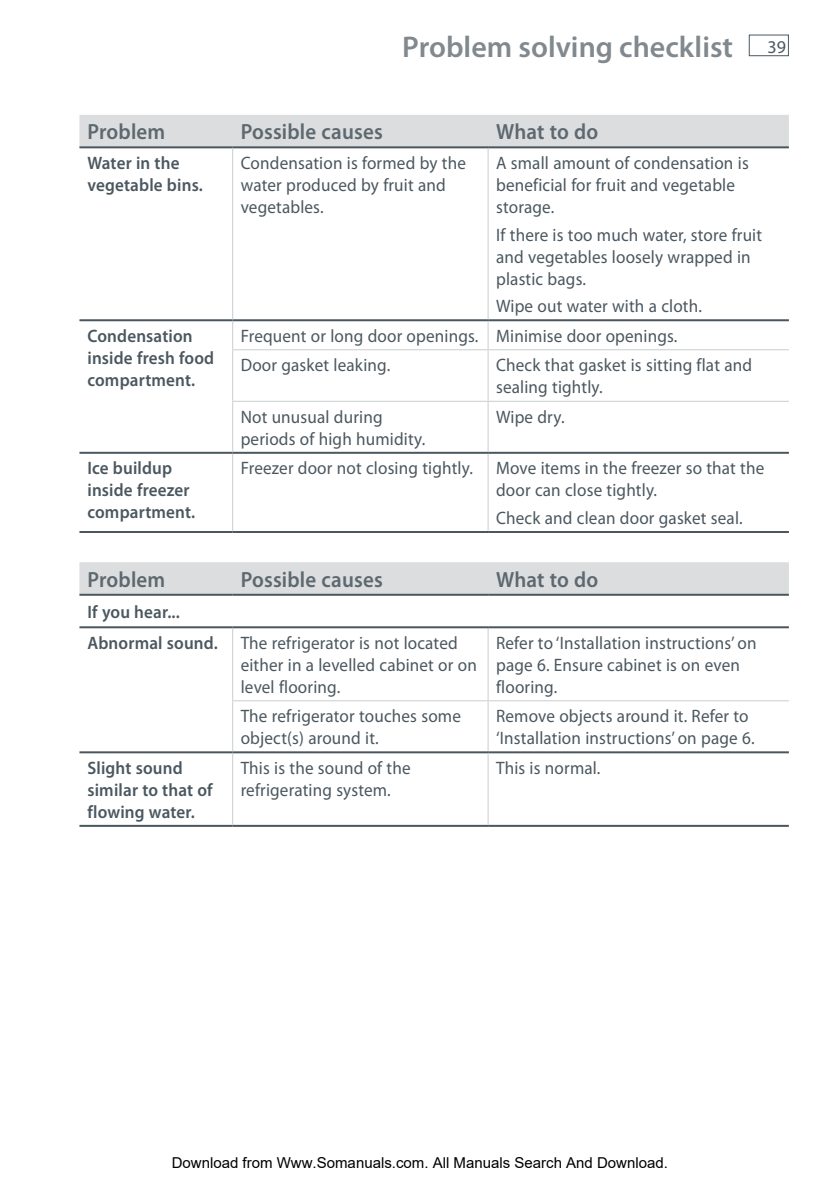
<style>
.page{position:relative;width:840px;height:1191px;background:#fff}
.page>*{position:absolute;margin:0;border:0;box-sizing:border-box;transform-origin:0 0}
.t1{font:600 30px "Myriad Pro";color:#81898f}
.t2{font:600 22px "Myriad Pro";letter-spacing:.01em;color:#5d686f;scale:.95 1}
.t3{font:18px/22px "Myriad Pro";letter-spacing:.01em;color:#4b575f;scale:.95 1}
.t4{font:600 18px/22px "Myriad Pro";letter-spacing:.01em;color:#4b575f;scale:.95 1}
.t5{font:15px "Arial";color:#000}
.s1{font-weight:400;font-size:18px;color:#4b575f}
</style>
<div class="page">
<div style="left:748px;top:35px;width:40px;height:21px;border:1px solid #4b575f"></div>
<svg style="left:79px;top:115px;width:709px;height:479px"></svg>
<hr style="left:487px;top:628px;width:1px;height:72px;background:#c9cdcf">
<hr style="left:232px;top:700px;width:256px;height:1px;background:#c9cdcf">
<hr style="left:488px;top:700px;width:300px;height:1px;background:#c9cdcf">
<hr style="left:487px;top:701px;width:1px;height:50px;background:#c9cdcf">
<hr style="left:79px;top:626px;width:153px;height:2px;background:#4b575f">
<hr style="left:79px;top:751px;width:153px;height:2px;background:#4b575f">
<hr style="left:232px;top:628px;width:1px;height:72px;background:#c9cdcf">
<hr style="left:232px;top:701px;width:1px;height:50px;background:#c9cdcf">
<hr style="left:79px;top:319px;width:153px;height:2px;background:#4b575f">
<hr style="left:79px;top:452px;width:153px;height:2px;background:#4b575f">
<hr style="left:232px;top:454px;width:1px;height:77px;background:#c9cdcf">
<hr style="left:487px;top:454px;width:1px;height:77px;background:#c9cdcf">
<hr style="left:232px;top:319px;width:256px;height:2px;background:#4b575f">
<hr style="left:488px;top:319px;width:300px;height:2px;background:#4b575f">
<hr style="left:232px;top:452px;width:256px;height:2px;background:#4b575f">
<hr style="left:488px;top:452px;width:300px;height:2px;background:#4b575f">
<svg style="left:232px;top:321px;width:1px;height:28px"></svg>
<svg style="left:487px;top:321px;width:1px;height:28px"></svg>
<hr style="left:232px;top:349px;width:256px;height:1px;background:#c9cdcf">
<hr style="left:232px;top:350px;width:1px;height:51px;background:#c9cdcf">
<hr style="left:488px;top:349px;width:300px;height:1px;background:#c9cdcf">
<hr style="left:487px;top:350px;width:1px;height:51px;background:#c9cdcf">
<hr style="left:232px;top:401px;width:256px;height:1px;background:#c9cdcf">
<hr style="left:232px;top:402px;width:1px;height:50px;background:#c9cdcf">
<hr style="left:488px;top:401px;width:300px;height:1px;background:#c9cdcf">
<hr style="left:487px;top:402px;width:1px;height:50px;background:#c9cdcf">
<hr style="left:79px;top:531px;width:153px;height:2px;background:#4b575f">
<hr style="left:232px;top:531px;width:256px;height:2px;background:#4b575f">
<hr style="left:488px;top:531px;width:300px;height:2px;background:#4b575f">
<hr style="left:79px;top:146px;width:153px;height:2px;background:#4b575f">
<hr style="left:232px;top:146px;width:256px;height:2px;background:#4b575f">
<hr style="left:488px;top:146px;width:300px;height:2px;background:#4b575f">
<hr style="left:79px;top:594px;width:153px;height:2px;background:#4b575f">
<hr style="left:232px;top:594px;width:256px;height:2px;background:#4b575f">
<hr style="left:488px;top:594px;width:300px;height:2px;background:#4b575f">
<hr style="left:232px;top:626px;width:256px;height:2px;background:#4b575f">
<hr style="left:488px;top:626px;width:300px;height:2px;background:#4b575f">
<hr style="left:232px;top:751px;width:256px;height:2px;background:#4b575f">
<hr style="left:488px;top:751px;width:300px;height:2px;background:#4b575f">
<hr style="left:79px;top:825px;width:153px;height:2px;background:#4b575f">
<hr style="left:232px;top:825px;width:256px;height:2px;background:#4b575f">
<hr style="left:488px;top:825px;width:300px;height:2px;background:#4b575f">
<hr style="left:232px;top:753px;width:1px;height:72px;background:#c9cdcf">
<hr style="left:487px;top:753px;width:1px;height:72px;background:#c9cdcf">
<hr style="left:232px;top:148px;width:1px;height:171px;background:#c9cdcf">
<hr style="left:487px;top:148px;width:1px;height:171px;background:#c9cdcf">
<h1 class="t1" style="left:402px;top:27px;width:385px">Problem solving checklist <span class="s1">39</span></h1>
<p class="t2" style="left:87px;top:118px;width:83px">Problem</p>
<p class="t2" style="left:240px;top:118px;width:151px">Possible causes</p>
<p class="t2" style="left:496px;top:118px;width:109px">What to do</p>
<p class="t4" style="left:87px;top:151px;width:123px">Water in the vegetable bins.</p>
<p class="t3" style="left:240px;top:151px;width:238px">Condensation is formed by the water produced by fruit and vegetables.</p>
<p class="t3" style="left:496px;top:151px;width:267px">A small amount of condensation is beneficial for fruit and vegetable storage.</p>
<p class="t3" style="left:496px;top:223px;width:281px">If there is too much water, store fruit and vegetables loosely wrapped in plastic bags.</p>
<p class="t3" style="left:496px;top:295px;width:218px">Wipe out water with a cloth.</p>
<p class="t4" style="left:87px;top:324px;width:135px">Condensation inside fresh food compartment.</p>
<p class="t3" style="left:240px;top:321px;width:461px;line-height:29.6px">Frequent or long door openings. Minimise door openings.<br>Door gasket leaking.</p>
<p class="t3" style="left:496px;top:354px;width:271px">Check that gasket is sitting flat and sealing tightly.</p>
<p class="t3" style="left:240px;top:405px;width:196px">Not unusual during periods of high humidity.</p>
<p class="t3" style="left:496px;top:405px;width:74px">Wipe dry.</p>
<p class="t4" style="left:87px;top:457px;width:115px">Ice buildup inside freezer compartment.</p>
<p class="t3" style="left:240px;top:457px;width:246px">Freezer door not closing tightly.</p>
<p class="t3" style="left:496px;top:457px;width:284px">Move items in the freezer so that the door can close tightly.</p>
<p class="t3" style="left:496px;top:506px;width:261px">Check and clean door gasket seal.</p>
<p class="t2" style="left:87px;top:565px;width:83px">Problem</p>
<p class="t2" style="left:240px;top:565px;width:151px">Possible causes</p>
<p class="t2" style="left:496px;top:565px;width:109px">What to do</p>
<p class="t4" style="left:87px;top:596px;width:139px;line-height:31px">If you hear...<br>Abnormal sound.</p>
<p class="t3" style="left:240px;top:631px;width:250px">The refrigerator is not located either in a levelled cabinet or on level flooring.</p>
<p class="t3" style="left:496px;top:631px;width:275px">Refer to ‘Installation instructions’ on page 6. Ensure cabinet is on even flooring.</p>
<p class="t3" style="left:240px;top:705px;width:233px">The refrigerator touches some object(s) around it.</p>
<p class="t3" style="left:496px;top:705px;width:273px">Remove objects around it. Refer to ‘Installation instructions’ on page 6.</p>
<p class="t4" style="left:87px;top:756px;width:133px">Slight sound similar to that of flowing water.</p>
<p class="t3" style="left:240px;top:756px;width:180px">This is the sound of the refrigerating system.</p>
<p class="t3" style="left:496px;top:756px;width:111px">This is normal.</p>
<p class="t5" style="left:172px;top:1154px;width:497px">Download from Www.Somanuals.com. All Manuals Search And Download.</p>
</div>
